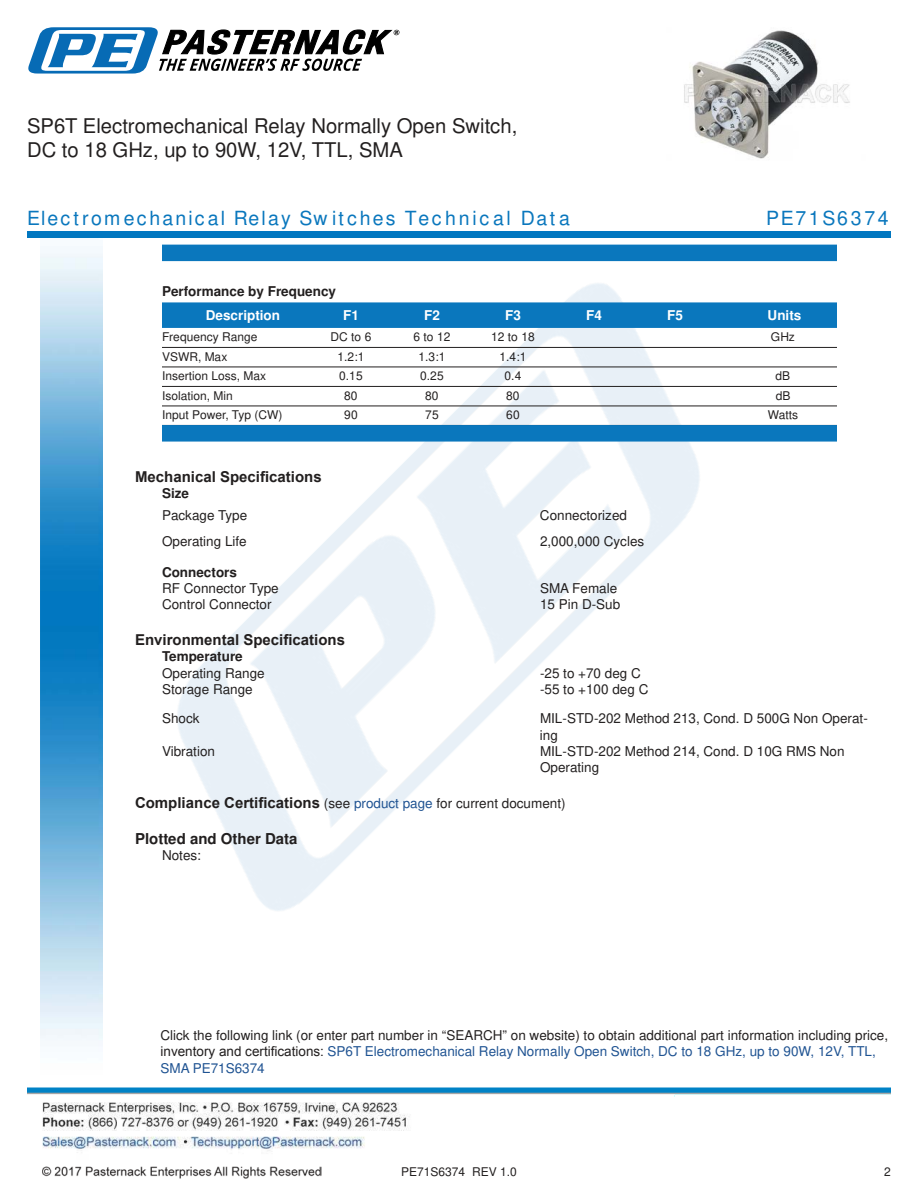
<style>
.page{position:relative;width:918px;height:1188px;background:#fff}
.page>*{position:absolute;margin:0;border:0;box-sizing:border-box;transform-origin:0 0}
.t1{font:20.25px/24.3px "Arial";color:#221f1f}
.t2{font:900 19.5px "Arial";letter-spacing:.11em;color:#0a77bd}
.t3{font:900 19.5px "Arial";letter-spacing:.14em;color:#0a77bd}
.t4{font:700 15px "Arial";color:#221f1f}
.t5{font:13.5px/16.2px "Arial";color:#221f1f}
.t6{font:700 13.5px "Arial";color:#221f1f}
.t7{font:700 13.5px "Arial";color:#fff}
.t8{font:12px "Arial";color:#221f1f}
.s1{font-weight:400;font-size:13.5px}
.s2{font-weight:400;font-size:13.5px;color:#1f5392}
.s3{color:#1f5392}
</style>
<div class="page">
<img style="left:43px;top:1102px;width:364px;height:49px">
<img style="left:43px;top:1166px;width:278px;height:13px">
<img style="left:102px;top:244px;width:719px;height:726px">
<img style="left:27px;top:1088px;width:864px;height:9px">
<img style="left:40px;top:237px;width:62px;height:804px">
<svg style="left:28px;top:27px;width:371px;height:47px"></svg>
<div style="left:27px;top:231px;width:864px;height:6px;background:#0177c0"></div>
<div style="left:162px;top:245px;width:675px;height:16px;background:#0a77bd"></div>
<div style="left:162px;top:302px;width:675px;height:26px;background:#0a77bd"></div>
<hr style="left:162px;top:347px;width:675px;height:1px;background:#221f1f">
<hr style="left:162px;top:367px;width:675px;height:1px;background:#221f1f">
<hr style="left:162px;top:386px;width:675px;height:1px;background:#221f1f">
<hr style="left:162px;top:406px;width:675px;height:1px;background:#221f1f">
<div style="left:162px;top:425px;width:675px;height:17px;background:#0a77bd"></div>
<img style="left:684px;top:30px;width:166px;height:129px">
<h1 class="t1" style="left:27px;top:115px;width:492px">SP6T Electromechanical Relay Normally Open Switch,<br>DC to 18 GHz, up to 90W, 12V, TTL, SMA</h1>
<h2 class="t2" style="left:27px;top:210px;width:544px">Electromechanical Relay Sw itches Technical Data</h2>
<h2 class="t3" style="left:766px;top:210px;width:124px">PE71S6374</h2>
<p class="t6" style="left:162px;top:286px;width:176px">Performance by Frequency</p>
<p class="t7" style="left:206px;top:310px;width:76px">Description</p>
<p class="t7" style="left:343px;top:310px;width:17px">F1</p>
<p class="t7" style="left:424px;top:310px;width:17px">F2</p>
<p class="t7" style="left:505px;top:310px;width:17px">F3</p>
<p class="t7" style="left:586px;top:310px;width:17px">F4</p>
<p class="t7" style="left:667px;top:310px;width:17px">F5</p>
<p class="t7" style="left:768px;top:310px;width:35px">Units</p>
<p class="t8" style="left:162px;top:333px;width:97px">Frequency Range</p>
<p class="t8" style="left:331px;top:333px;width:42px">DC to 6</p>
<p class="t8" style="left:414px;top:333px;width:38px">6 to 12</p>
<p class="t8" style="left:491px;top:333px;width:45px">12 to 18</p>
<p class="t8" style="left:771px;top:333px;width:25px">GHz</p>
<p class="t8" style="left:162px;top:352px;width:67px">VSWR, Max</p>
<p class="t8" style="left:338px;top:352px;width:28px">1.2:1</p>
<p class="t8" style="left:419px;top:352px;width:28px">1.3:1</p>
<p class="t8" style="left:500px;top:352px;width:28px">1.4:1</p>
<p class="t8" style="left:162px;top:372px;width:106px">Insertion Loss, Max</p>
<p class="t8" style="left:339px;top:372px;width:25px">0.15</p>
<p class="t8" style="left:420px;top:372px;width:25px">0.25</p>
<p class="t8" style="left:505px;top:372px;width:18px">0.4</p>
<p class="t8" style="left:776px;top:372px;width:16px">dB</p>
<p class="t8" style="left:162px;top:391px;width:72px">Isolation, Min</p>
<p class="t8" style="left:344px;top:391px;width:15px">80</p>
<p class="t8" style="left:425px;top:391px;width:15px">80</p>
<p class="t8" style="left:506px;top:391px;width:15px">80</p>
<p class="t8" style="left:776px;top:391px;width:16px">dB</p>
<p class="t8" style="left:162px;top:411px;width:122px">Input Power, Typ (CW)</p>
<p class="t8" style="left:344px;top:411px;width:15px">90</p>
<p class="t8" style="left:425px;top:411px;width:15px">75</p>
<p class="t8" style="left:506px;top:411px;width:15px">60</p>
<p class="t8" style="left:768px;top:411px;width:32px">Watts</p>
<p class="t4" style="left:135px;top:466px;width:188px">Mechanical Speci昀椀cations</p>
<p class="t6" style="left:162px;top:488px;width:29px">Size</p>
<p class="t5" style="left:162px;top:509px;width:87px">Package Type</p>
<p class="t5" style="left:540px;top:509px;width:89px">Connectorized</p>
<p class="t5" style="left:162px;top:534px;width:86px">Operating Life</p>
<p class="t5" style="left:540px;top:534px;width:106px">2,000,000 Cycles</p>
<p class="t6" style="left:162px;top:567px;width:77px">Connectors</p>
<p class="t5" style="left:162px;top:581px;width:118px">RF Connector Type</p>
<p class="t5" style="left:540px;top:581px;width:79px">SMA Female</p>
<p class="t5" style="left:162px;top:598px;width:111px">Control Connector</p>
<p class="t5" style="left:540px;top:598px;width:82px">15 Pin D-Sub</p>
<p class="t4" style="left:135px;top:630px;width:212px">Environmental Speci昀椀cations</p>
<p class="t6" style="left:162px;top:651px;width:82px">Temperature</p>
<p class="t5" style="left:162px;top:666px;width:104px">Operating Range</p>
<p class="t5" style="left:540px;top:666px;width:102px">-25 to +70 deg C</p>
<p class="t5" style="left:162px;top:682px;width:92px">Storage Range</p>
<p class="t5" style="left:540px;top:682px;width:110px">-55 to +100 deg C</p>
<p class="t5" style="left:162px;top:712px;width:39px">Shock</p>
<p class="t5" style="left:540px;top:712px;width:329px">MIL-STD-202 Method 213, Cond. D 500G Non Operat&shy;ing</p>
<p class="t5" style="left:162px;top:744px;width:55px">Vibration</p>
<p class="t5" style="left:540px;top:744px;width:306px">MIL-STD-202 Method 214, Cond. D 10G RMS Non<br>Operating</p>
<p class="t4" style="left:135px;top:793px;width:432px">Compliance Certi昀椀cations <span class="s1">(see</span> <span class="s2">product page</span> <span class="s1">for current document)</span></p>
<p class="t4" style="left:135px;top:833px;width:164px">Plotted and Other Data</p>
<p class="t5" style="left:162px;top:849px;width:41px">Notes:</p>
<p class="t5" style="left:160px;top:1029px;width:729px">Click the following link (or enter part number in “SEARCH” on website) to obtain additional part information including price, inventory and certi昀椀cations: <span class="s3">SP6T Electromechanical Relay Normally Open Switch, DC to 18 GHz, up to 90W, 12V, TTL,<br>SMA PE71S6374</span></p>
<p class="t8" style="left:401px;top:1167px;width:117px">PE71S6374 REV 1.0</p>
<p class="t8" style="left:884px;top:1167px;width:8px">2</p>
</div>
